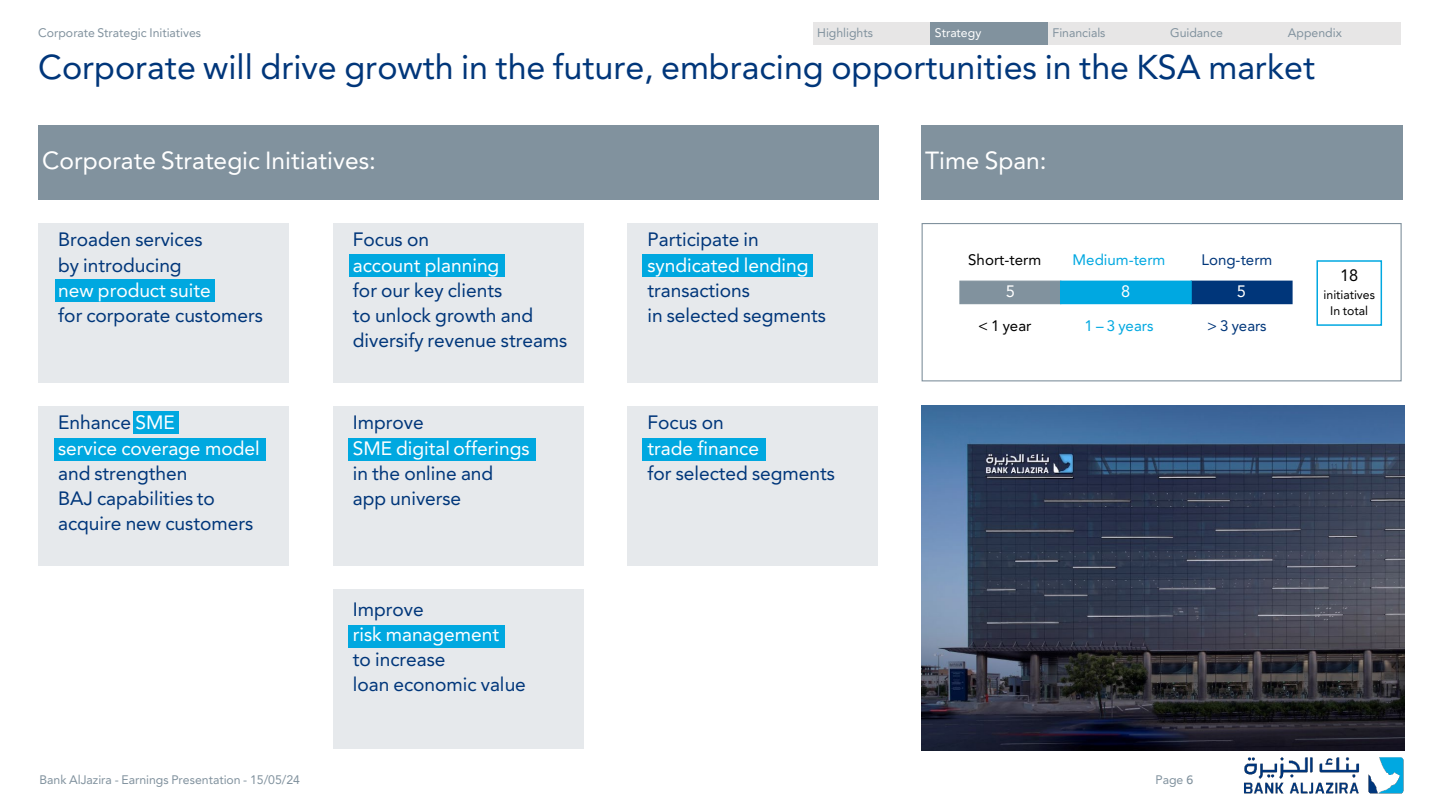
<style>
.page{position:relative;width:1440px;height:810px;background:#fff}
.page>*{position:absolute;margin:0;border:0;box-sizing:border-box;transform-origin:0 0}
.t1{font:37.5px "Bahij Janna";color:#00367a}
.t2{font:27px "Bahij Janna";color:#fff}
.t3{font:21px/25.2px "Bahij Janna";color:#00367a}
.t4{font:18px "Bahij Janna";color:#fff}
.t5{font:18px "Bahij Janna";color:#000}
.t6{font:16.5px "Bahij Janna";color:#00a8e1}
.t7{font:16.5px "Bahij Janna";color:#000}
.t8{font:16.5px "Bahij Janna";color:#00367a}
.t9{font:13.5px "Bahij Janna";color:#81929e}
.t10{font:13.5px "Bahij Janna";color:#000}
.t11{font:13.5px "Bahij Janna";color:#fff}
.s1{color:#fff}
.s2{font-family:"Effra"}
</style>
<div class="page">
<img style="left:1244px;top:757px;width:159px;height:37px">
<div style="left:38px;top:223px;width:251px;height:160px;background:#e6e9ec"></div>
<div style="left:333px;top:223px;width:251px;height:160px;background:#e6e9ec"></div>
<div style="left:627px;top:223px;width:251px;height:160px;background:#e6e9ec"></div>
<div style="left:38px;top:407px;width:251px;height:159px;background:#e6e9ec"></div>
<div style="left:333px;top:407px;width:251px;height:159px;background:#e6e9ec"></div>
<div style="left:627px;top:407px;width:251px;height:159px;background:#e6e9ec"></div>
<div style="left:333px;top:590px;width:251px;height:159px;background:#e6e9ec"></div>
<div style="left:813px;top:22px;width:118px;height:23px;background:#e7e6e6"></div>
<div style="left:931px;top:22px;width:117px;height:23px;background:#81929e"></div>
<div style="left:1048px;top:22px;width:118px;height:23px;background:#e7e6e6"></div>
<div style="left:1166px;top:22px;width:118px;height:23px;background:#e7e6e6"></div>
<div style="left:1284px;top:22px;width:117px;height:23px;background:#e7e6e6"></div>
<div style="left:55px;top:279px;width:160px;height:23px;background:#00a8e0"></div>
<div style="left:38px;top:125px;width:840px;height:75px;background:#81929e"></div>
<div style="left:959px;top:281px;width:102px;height:23px;background:#81929e"></div>
<div style="left:1191px;top:281px;width:101px;height:23px;background:#00367a"></div>
<div style="left:1061px;top:281px;width:130px;height:23px;background:#00a8e1"></div>
<div style="left:1316px;top:260px;width:66px;height:66px;border:2px solid #00a8e1"></div>
<div style="left:922px;top:223px;width:480px;height:158px;border:1px solid #81929e"></div>
<div style="left:921px;top:125px;width:481px;height:75px;background:#81929e"></div>
<img style="left:921px;top:405px;width:484px;height:346px">
<div style="left:349px;top:254px;width:155px;height:23px;background:#00a8e0"></div>
<div style="left:54px;top:438px;width:212px;height:23px;background:#00a8e0"></div>
<div style="left:642px;top:254px;width:171px;height:23px;background:#00a8e0"></div>
<div style="left:133px;top:411px;width:46px;height:22px;background:#00a8e0"></div>
<div style="left:348px;top:438px;width:188px;height:23px;background:#00a8e0"></div>
<div style="left:642px;top:438px;width:124px;height:23px;background:#00a8e0"></div>
<div style="left:348px;top:625px;width:156px;height:22px;background:#00a8e0"></div>
<p class="t9" style="left:38px;top:24px;width:165px">Corporate Strategic Initiatives</p>
<p class="t9" style="left:817px;top:24px;width:57px">Highlights</p>
<p class="t11" style="left:935px;top:24px;width:48px">Strategy</p>
<p class="t9" style="left:1053px;top:24px;width:54px">Financials</p>
<p class="t9" style="left:1170px;top:24px;width:54px">Guidance</p>
<p class="t9" style="left:1288px;top:24px;width:56px">Appendix</p>
<h2 class="t1" style="left:38px;top:44px;width:1278px">Corporate will drive growth in the future, embracing opportunities in the KSA market</h2>
<p class="t2" style="left:42px;top:144px;width:335px">Corporate Strategic Initiatives:</p>
<p class="t3" style="left:58px;top:226px;width:206px">Broaden services<br>by introducing<br><span class="s1">new product suite<br></span>for corporate customers</p>
<p class="t3" style="left:353px;top:226px;width:216px">Focus on<br><span class="s1">account planning<br></span>for our key clients<br>to unlock growth and diversify revenue streams</p>
<p class="t3" style="left:648px;top:226px;width:180px">Participate in <span class="s1">syndicated lending </span>transactions<br>in selected segments</p>
<p class="t3" style="left:58px;top:410px;width:203px">Enhance <span class="s1">SME<br>service coverage model </span>and strengthen<br>BAJ capabilities to acquire new customers</p>
<p class="t3" style="left:353px;top:410px;width:178px">Improve<br><span class="s1">SME digital offerings </span>in the online and app universe</p>
<p class="t3" style="left:648px;top:410px;width:189px">Focus on<br><span class="s1">trade finance<br></span>for selected segments</p>
<p class="t9" style="left:40px;top:771px;width:262px">Bank AlJazira - Earnings Presentation - 15/05/24</p>
<p class="t3" style="left:353px;top:596px;width:175px">Improve<br><span class="s1">risk management<br></span>to increase<br>loan economic value</p>
<p class="t2" style="left:925px;top:144px;width:123px">Time Span:</p>
<p class="t7" style="left:968px;top:249px;width:75px">Short-term</p>
<p class="t6" style="left:1073px;top:249px;width:94px">Medium-term</p>
<p class="t8" style="left:1201px;top:249px;width:72px">Long-term</p>
<p class="t4" style="left:1006px;top:280px;width:11px">5</p>
<p class="t4" style="left:1121px;top:280px;width:11px">8</p>
<p class="t4" style="left:1237px;top:280px;width:11px">5</p>
<p class="t7" style="left:978px;top:316px;width:55px">&lt; 1 year</p>
<p class="t6" style="left:1084px;top:316px;width:71px">1 – 3 years</p>
<p class="t8" style="left:1207px;top:316px;width:61px">&gt; 3 years</p>
<p class="t5" style="left:1340px;top:264px;width:20px">18</p>
<p class="t10" style="left:1324px;top:286px;width:53px">initiatives</p>
<p class="t10" style="left:1330px;top:302px;width:39px">In total</p>
<p class="t9" style="left:1156px;top:771px;width:39px">Page <span class="s2">6</span></p>
</div>
